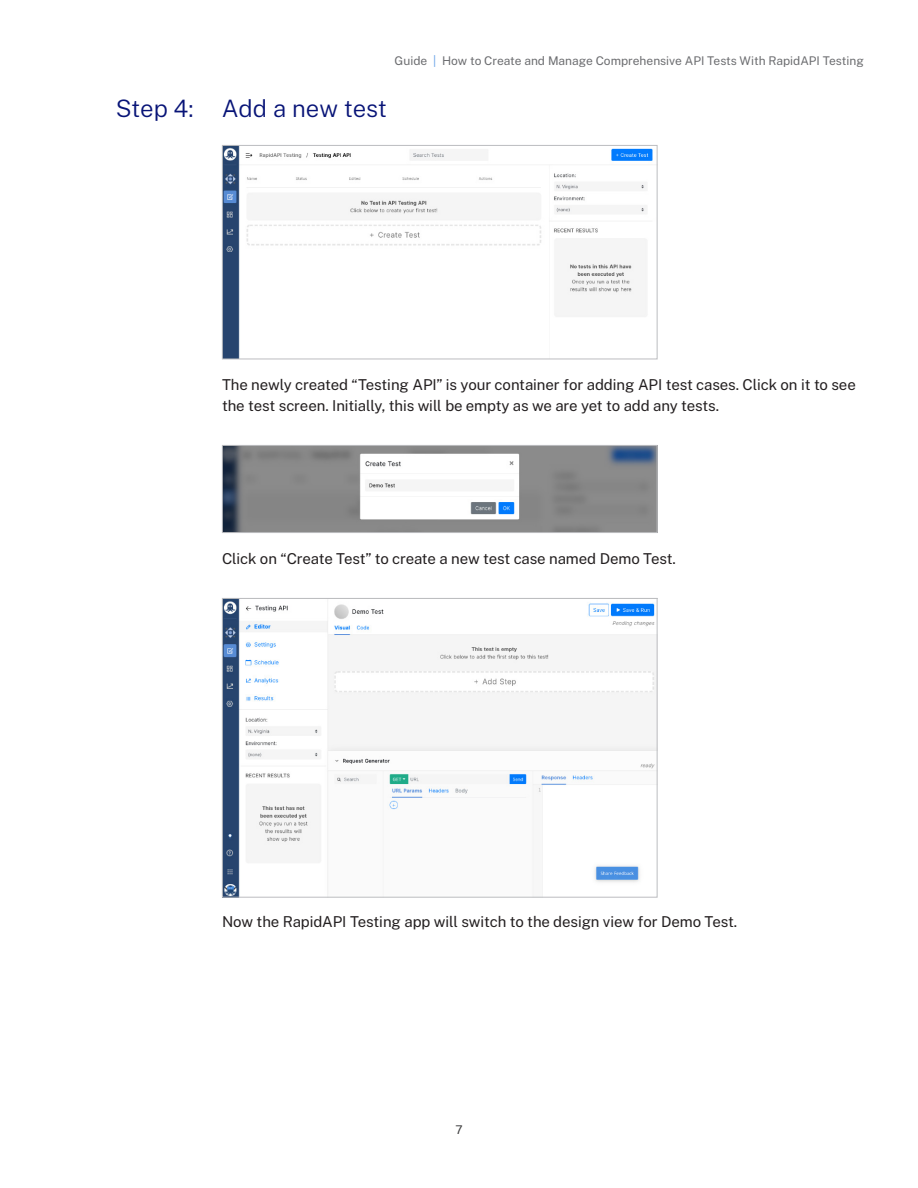
<style>
.page{position:relative;width:918px;height:1188px;background:#fff}
.page>*{position:absolute;margin:0;border:0;box-sizing:border-box;transform-origin:0 0}
.H2_steps{font:300 24px "Public Sans";letter-spacing:-.01em;color:#081477}
.Body_text_10_14_inde{font:15px/21px "Public Sans";letter-spacing:-.005em;color:#231f20}
.t1{font:12px "Public Sans";color:#6c6d70}
.t2{font:12px "Public Sans";color:#3e3e3f}
.s1{color:#6ea6e8}
</style>
<div class="page">
<img style="left:224px;top:147px;width:429px;height:210px">
<div style="left:222px;top:145px;width:436px;height:214px;border:1px solid #bcbdc0"></div>
<img style="left:224px;top:447px;width:432px;height:84px">
<div style="left:222px;top:445px;width:436px;height:88px;border:1px solid #bcbdc0"></div>
<img style="left:224px;top:600px;width:432px;height:296px">
<div style="left:222px;top:598px;width:436px;height:300px;border:1px solid #bcbdc0"></div>
<p class="t1" style="left:395px;top:53px;width:471px">Guide <span class="s1">|</span> How to Create and Manage Comprehensive API Tests With RapidAPI Testing</p>
<p class="H2_steps" style="left:116px;top:92px;width:273px">Step 4: Add a new test</p>
<p class="Body_text_10_14_inde" style="left:222px;top:373px;width:635px">The newly created “Testing API” is your container for adding API test cases. Click on it to see the test screen. Initially, this will be empty as we are yet to add any tests.</p>
<p class="Body_text_10_14_inde" style="left:222px;top:547px;width:455px">Click on “Create Test” to create a new test case named Demo Test.</p>
<p class="Body_text_10_14_inde" style="left:222px;top:910px;width:517px">Now the RapidAPI Testing app will switch to the design view for Demo Test.</p>
<p class="t2" style="left:455px;top:1121px;width:9px">7</p>
</div>
